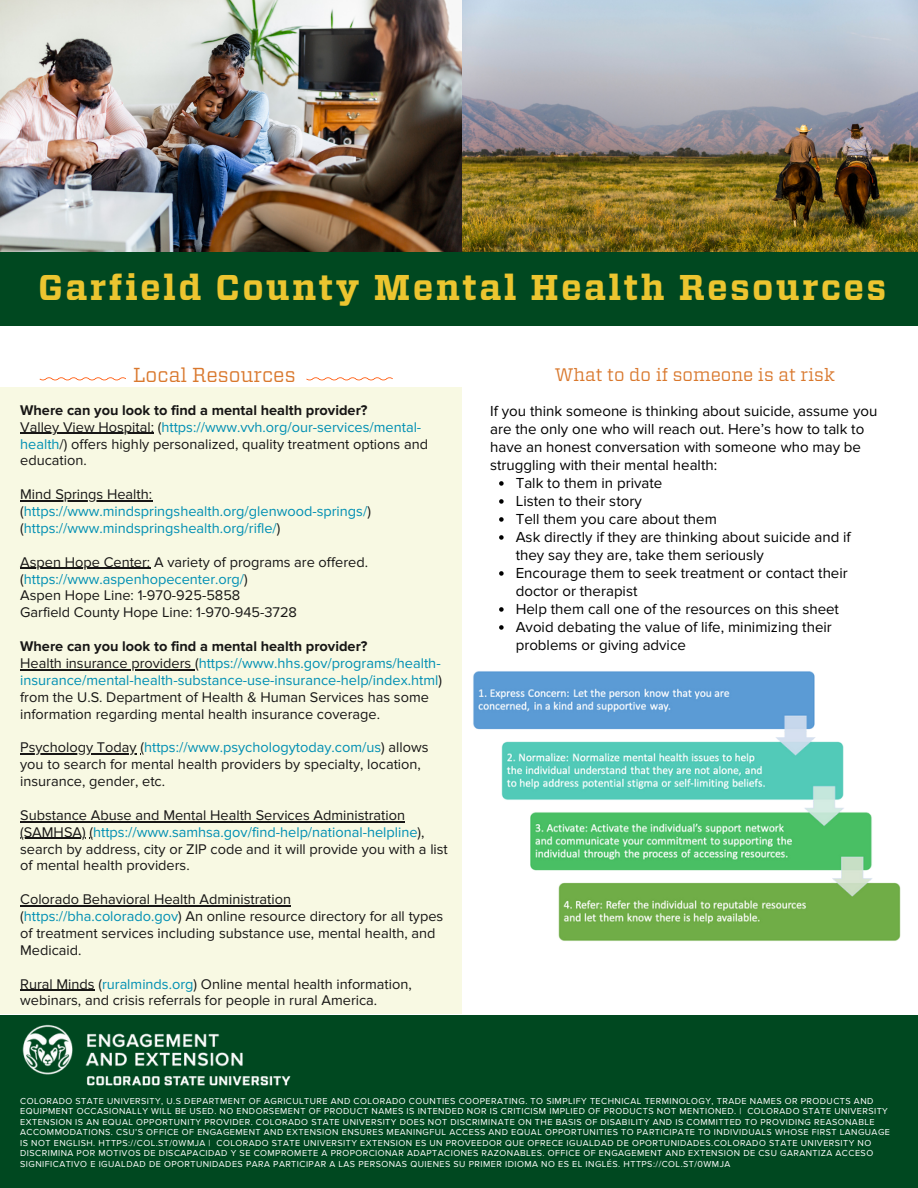
<style>
.page{position:relative;width:918px;height:1188px;background:#fff}
.page>*{position:absolute;margin:0;border:0;box-sizing:border-box;transform-origin:0 0}
.t1{font:700 35.7px "Vitesse";letter-spacing:.065em;color:#ecc530}
.t2{font:20.25px "Vitesse";color:#d9782d}
.t3{font:18.15px "Vitesse";color:#d9782d}
.t4{font:15px/18px "Proxima Nova";color:#000}
.t5{font:14.55px/16.8px "Proxima Nova";color:#171615}
.t6{font:14.55px/16.8px "Proxima Nova";color:#008fb3}
.t7{font:700 14.55px "Proxima Nova";color:#171615}
.t8{font:9px/10.5px "Proxima Nova";letter-spacing:.05em;color:#fff}
.s1{color:#008fb3}
.s2{color:#171615}
</style>
<div class="page">
<div style="left:0;top:1015px;width:918px;height:173px;background:#004820"></div>
<div style="left:0;top:388px;width:462px;height:626px;background:#f8f9e3"></div>
<img style="left:462px;top:0;width:456px;height:252px">
<img style="left:0;top:0;width:462px;height:252px">
<div style="left:0;top:252px;width:918px;height:74px;background:#004820"></div>
<img style="left:22px;top:1024px;width:269px;height:62px">
<hr style="left:20px;top:433px;width:134px;height:1px;background:#171615">
<hr style="left:20px;top:500px;width:129px;height:1px;background:#171615">
<hr style="left:20px;top:568px;width:127px;height:1px;background:#171615">
<hr style="left:20px;top:669px;width:175px;height:1px;background:#171615">
<hr style="left:20px;top:753px;width:117px;height:2px;background:#171615">
<hr style="left:20px;top:821px;width:385px;height:1px;background:#171615">
<hr style="left:20px;top:838px;width:66px;height:1px;background:#171615">
<hr style="left:20px;top:905px;width:271px;height:1px;background:#171615">
<hr style="left:20px;top:990px;width:75px;height:1px;background:#171615">
<img style="left:473px;top:671px;width:427px;height:270px">
<svg style="left:40px;top:377px;width:86px;height:3px"></svg>
<svg style="left:306px;top:377px;width:87px;height:3px"></svg>
<svg style="left:499px;top:481px;width:5px;height:5px"></svg>
<svg style="left:499px;top:499px;width:5px;height:5px"></svg>
<svg style="left:499px;top:517px;width:5px;height:5px"></svg>
<svg style="left:499px;top:535px;width:5px;height:5px"></svg>
<svg style="left:499px;top:571px;width:5px;height:5px"></svg>
<svg style="left:499px;top:607px;width:5px;height:5px"></svg>
<svg style="left:499px;top:625px;width:5px;height:5px"></svg>
<h3 class="t1" style="left:38px;top:266px;width:850px">Garfield County Mental Health Resources</h3>
<h2 class="t2" style="left:133px;top:362px;width:164px">Local Resources</h2>
<h4 class="t7" style="left:20px;top:401px;width:349px">Where can you look to find a mental health provider?</h4>
<h4 class="t5" style="left:20px;top:419px;width:409px">Valley View Hospital: (<span class="s1">https://www.vvh.org/our-services/mental&shy;health</span>/) offers highly personalized, quality treatment options and education.</h4>
<h4 class="t6" style="left:20px;top:486px;width:352px"><span class="s2">Mind Springs Health: (</span>https://www.mindspringshealth.org/glenwood-springs/<span class="s2">) (</span>https://www.mindspringshealth.org/rifle/<span class="s2">)</span></h4>
<h4 class="t5" style="left:20px;top:554px;width:349px">Aspen Hope Center: A variety of programs are offered. (<span class="s1">https://www.aspenhopecenter.org/</span>)<br>Aspen Hope Line: 1-970-925-5858<br>Garfield County Hope Line: 1-970-945-3728</h4>
<h4 class="t7" style="left:20px;top:638px;width:349px">Where can you look to find a mental health provider?</h4>
<h4 class="t5" style="left:20px;top:655px;width:423px">Health insurance providers (<span class="s1">https://www.hhs.gov/programs/health&shy;insurance/mental-health-substance-use-insurance-help/index.html</span>) from the U.S. Department of Health &amp; Human Services has some information regarding mental health insurance coverage.</h4>
<h4 class="t6" style="left:20px;top:739px;width:410px"><span class="s2">Psychology Today (</span>https://www.psychologytoday.com/us<span class="s2">) allows</span></h4>
<p class="t5" style="left:20px;top:756px;width:402px">you to search for mental health providers by specialty, location, insurance, gender, etc.</p>
<p class="t5" style="left:20px;top:807px;width:386px">Substance Abuse and Mental Health Services Administration</p>
<p class="t6" style="left:20px;top:824px;width:406px"><span class="s2">(SAMHSA) (</span>https://www.samhsa.gov/find-help/national-helpline<span class="s2">),</span></p>
<p class="t5" style="left:20px;top:841px;width:429px">search by address, city or ZIP code and it will provide you with a list of mental health providers.</p>
<p class="t5" style="left:20px;top:891px;width:425px">Colorado Behavioral Health Administration (<span class="s1">https://bha.colorado.gov</span>) An online resource directory for all types</p>
<p class="t5" style="left:20px;top:925px;width:417px">of treatment services including substance use, mental health, and<br>Medicaid.</p>
<p class="t5" style="left:20px;top:976px;width:393px">Rural Minds (<span class="s1">ruralminds.org</span>) Online mental health information,</p>
<p class="t5" style="left:20px;top:993px;width:359px">webinars, and crisis referrals for people in rural America.</p>
<h4 class="t3" style="left:555px;top:364px;width:282px">What to do if someone is at risk</h4>
<p class="t4" style="left:490px;top:402px;width:389px">If you think someone is thinking about suicide, assume you are the only one who will reach out. Here’s how to talk to have an honest conversation with someone who may be struggling with their mental health:</p>
<p class="t4" style="left:516px;top:474px;width:148px">Talk to them in private</p>
<p class="t4" style="left:516px;top:492px;width:127px">Listen to their story</p>
<p class="t4" style="left:516px;top:510px;width:337px">Tell them you care about them<br>Ask directly if they are thinking about suicide and if they say they are, take them seriously<br>Encourage them to seek treatment or contact their doctor or therapist<br>Help them call one of the resources on this sheet Avoid debating the value of life, minimizing their problems or giving advice</p>
<h4 class="t8" style="left:20px;top:1096px;width:871px">COLORADO STATE UNIVERSITY, U.S DEPARTMENT OF AGRICULTURE AND COLORADO COUNTIES COOPERATING. TO SIMPLIFY TECHNICAL TERMINOLOGY, TRADE NAMES OR PRODUCTS AND EQUIPMENT OCCASIONALLY WILL BE USED. NO ENDORSEMENT OF PRODUCT NAMES IS INTENDED NOR IS CRITICISM IMPLIED OF PRODUCTS NOT MENTIONED. | COLORADO STATE UNIVERSITY EXTENSION IS AN EQUAL OPPORTUNITY PROVIDER. COLORADO STATE UNIVERSITY DOES NOT DISCRIMINATE ON THE BASIS OF DISABILITY AND IS COMMITTED TO PROVIDING REASONABLE ACCOMMODATIONS. CSU’S OFFICE OF ENGAGEMENT AND EXTENSION ENSURES MEANINGFUL ACCESS AND EQUAL OPPORTUNITIES TO PARTICIPATE TO INDIVIDUALS WHOSE FIRST LANGUAGE IS NOT ENGLISH. HTTPS://COL.ST/0WMJA | COLORADO STATE UNIVERSITY EXTENSION ES UN PROVEEDOR QUE OFRECE IGUALDAD DE OPORTUNIDADES.COLORADO STATE UNIVERSITY NO DISCRIMINA POR MOTIVOS DE DISCAPACIDAD Y SE COMPROMETE A PROPORCIONAR ADAPTACIONES RAZONABLES. OFFICE OF ENGAGEMENT AND EXTENSION DE CSU GARANTIZA ACCESO SIGNIFICATIVO E IGUALDAD DE OPORTUNIDADES PARA PARTICIPAR A LAS PERSONAS QUIENES SU PRIMER IDIOMA NO ES EL INGLÉS. HTTPS://COL.ST/0WMJA</h4>
</div>
